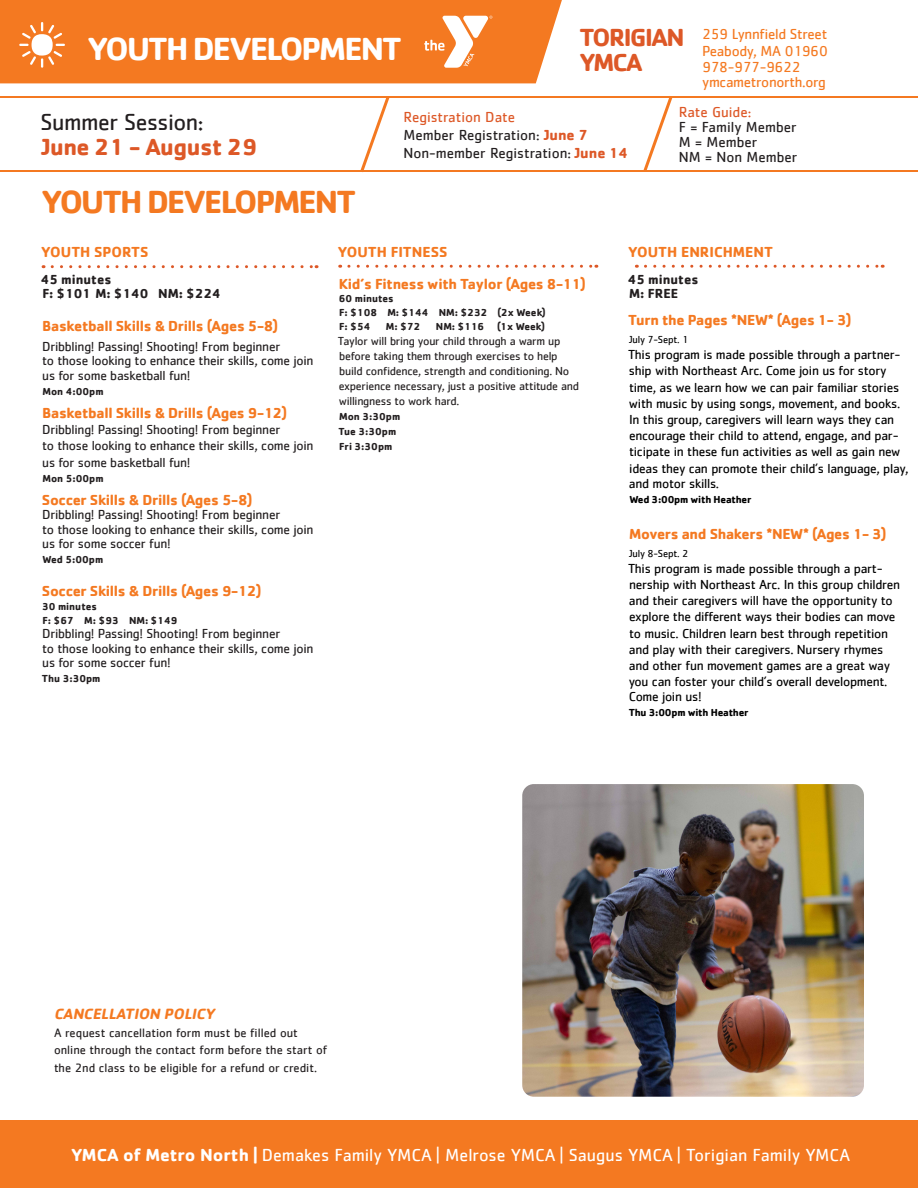
<style>
.page{position:relative;width:918px;height:1188px;background:#fff}
.page>*{position:absolute;margin:0;border:0;box-sizing:border-box;transform-origin:0 0}
.t1{font:700 33px "Cachet";letter-spacing:-.055em;color:#f47921}
.t2{font:700 33px "Cachet";letter-spacing:-.055em;color:#fff}
.t3{font:700 25.5px "Cachet";letter-spacing:-.055em;color:#dd5827}
.t4{font:700 24px "Cachet";letter-spacing:-.02em;color:#dd5827}
.t5{font:24px "Cachet";letter-spacing:-.02em;color:#231f20}
.t6{font:18px "Cachet";color:#fff}
.t7{font:italic 700 15.3px "Cachet";color:#f47921}
.t8{font:700 15px "Cachet";letter-spacing:-.02em;color:#f47921}
.t9{font:15px "Cachet";color:#231f20}
.t10{font:15px/15px "Cachet";letter-spacing:-.02em;color:#f47921}
.t11{font:700 15px "Cachet";color:#f47921}
.t12{font:15px "Cachet";color:#dd5827}
.t13{font:13.5px/16px "Cachet";letter-spacing:-.02em;color:#000}
.t14{font:13.5px/14.4px "Cachet";letter-spacing:-.02em;color:#231f20}
.t15{font:700 13.5px "Cachet";color:#231f20}
.t16{font:12.6px/17.4px "Cachet";color:#231f20}
.t17{font:12px/15px "Cachet";letter-spacing:-.02em;color:#231f20}
.t18{font:700 10.5px/15px "Cachet";color:#231f20}
.t19{font:700 10.5px "Cachet";letter-spacing:-.02em;color:#000}
.t20{font:10.5px "Cachet";letter-spacing:-.02em;color:#000}
.s1{font-weight:700;color:#dd5827}
.s2{font-weight:700}
</style>
<div class="page">
<div style="left:0;top:0;width:562px;height:83px;background:#f47921"></div>
<hr style="left:0;top:170px;width:918px;height:2px;background:#f47921">
<hr style="left:0;top:96px;width:918px;height:2px;background:#f47921">
<svg style="left:424px;top:16px;width:68px;height:52px"></svg>
<svg style="left:52px;top:265px;width:265px;height:3px"></svg>
<svg style="left:349px;top:265px;width:248px;height:3px"></svg>
<svg style="left:645px;top:265px;width:238px;height:3px"></svg>
<div style="left:0;top:1120px;width:918px;height:68px;background:#f47921"></div>
<svg style="left:360px;top:98px;width:30px;height:75px"></svg>
<svg style="left:643px;top:98px;width:30px;height:72px"></svg>
<img style="left:522px;top:784px;width:342px;height:313px">
<svg style="left:19px;top:22px;width:46px;height:46px"></svg>
<p class="t2" style="left:87px;top:27px;width:316px">YOUTH DEVELOPMENT</p>
<p class="t3" style="left:579px;top:21px;width:107px">TORIGIAN</p>
<p class="t3" style="left:579px;top:46px;width:65px">YMCA</p>
<p class="t10" style="left:702px;top:27px;width:126px">259 Lynnfield Street</p>
<p class="t10" style="left:702px;top:43px;width:127px">Peabody, MA 01960</p>
<p class="t10" style="left:702px;top:60px;width:125px">978-977-9622 ymcametronorth.org</p>
<p class="t5" style="left:40px;top:108px;width:165px">Summer Session:</p>
<p class="t4" style="left:42px;top:132px;width:217px">June 21 - August 29</p>
<p class="t1" style="left:42px;top:181px;width:316px">YOUTH DEVELOPMENT</p>
<p class="t12" style="left:404px;top:108px;width:113px">Registration Date</p>
<p class="t9" style="left:404px;top:126px;width:186px">Member Registration: <span class="s1">June 7</span></p>
<p class="t9" style="left:404px;top:144px;width:226px">Non-member Registration: <span class="s1">June 14</span></p>
<p class="t12" style="left:679px;top:104px;width:74px">Rate Guide:</p>
<p class="t9" style="left:679px;top:119px;width:119px">F = Family Member</p>
<p class="t9" style="left:679px;top:134px;width:80px">M = Member</p>
<p class="t9" style="left:679px;top:149px;width:120px">NM = Non Member</p>
<p class="t11" style="left:41px;top:243px;width:109px">YOUTH SPORTS</p>
<p class="t15" style="left:41px;top:271px;width:72px">45 minutes</p>
<p class="t15" style="left:42px;top:285px;width:180px">F: $101 M: $140 NM: $224</p>
<p class="t8" style="left:42px;top:316px;width:238px">Basketball Skills &amp; Drills (Ages 5-8)</p>
<p class="t14" style="left:42px;top:339px;width:240px">Dribbling! Passing! Shooting! From beginner</p>
<p class="t14" style="left:42px;top:353px;width:273px">to those looking to enhance their skills, come join us for some basketball fun!</p>
<p class="t18" style="left:42px;top:383px;width:63px">Mon 4:00pm</p>
<p class="t8" style="left:42px;top:403px;width:247px">Basketball Skills &amp; Drills (Ages 9-12)</p>
<p class="t14" style="left:42px;top:422px;width:240px">Dribbling! Passing! Shooting! From beginner</p>
<p class="t14" style="left:42px;top:438px;width:273px;line-height:16.2px">to those looking to enhance their skills, come join us for some basketball fun!</p>
<p class="t18" style="left:42px;top:470px;width:63px">Mon 5:00pm</p>
<p class="t8" style="left:42px;top:490px;width:212px">Soccer Skills &amp; Drills (Ages 5-8)</p>
<p class="t14" style="left:42px;top:507px;width:240px">Dribbling! Passing! Shooting! From beginner</p>
<p class="t14" style="left:42px;top:522px;width:273px">to those looking to enhance their skills, come join us for some soccer fun!</p>
<p class="t18" style="left:42px;top:552px;width:62px">Wed 5:00pm</p>
<p class="t8" style="left:42px;top:581px;width:221px">Soccer Skills &amp; Drills (Ages 9-12)</p>
<p class="t18" style="left:42px;top:598px;width:56px">30 minutes</p>
<p class="t18" style="left:43px;top:613px;width:136px">F: $67 M: $93 NM: $149</p>
<p class="t14" style="left:42px;top:627px;width:240px">Dribbling! Passing! Shooting! From beginner</p>
<p class="t14" style="left:42px;top:641px;width:273px">to those looking to enhance their skills, come join us for some soccer fun!</p>
<p class="t18" style="left:42px;top:671px;width:60px">Thu 3:30pm</p>
<p class="t11" style="left:338px;top:243px;width:111px">YOUTH FITNESS</p>
<p class="t8" style="left:339px;top:274px;width:248px">Kid’s Fitness with Taylor (Ages 8-11)</p>
<p class="t18" style="left:339px;top:291px;width:56px">60 minutes</p>
<p class="t18" style="left:339px;top:305px;width:208px">F: $108 M: $144 NM: $232 (2x Week)</p>
<p class="t18" style="left:339px;top:319px;width:33px">F: $54</p>
<p class="t18" style="left:386px;top:319px;width:36px">M: $72</p>
<p class="t18" style="left:436px;top:319px;width:111px">NM: $116 (1x Week)</p>
<p class="t17" style="left:338px;top:334px;width:243px">Taylor will bring your child through a warm up before taking them through exercises to help build confidence, strength and conditioning. No experience necessary, just a positive attitude and willingness to work hard.</p>
<p class="t18" style="left:338px;top:409px;width:63px">Mon 3:30pm<br>Tue 3:30pm</p>
<p class="t18" style="left:339px;top:439px;width:55px">Fri 3:30pm</p>
<p class="t11" style="left:628px;top:243px;width:146px">YOUTH ENRICHMENT</p>
<p class="t15" style="left:628px;top:271px;width:72px">45 minutes</p>
<p class="t15" style="left:629px;top:285px;width:50px">M: FREE</p>
<p class="t8" style="left:628px;top:310px;width:225px">Turn the Pages *NEW* (Ages 1- 3)</p>
<p class="t20" style="left:629px;top:333px;width:61px">July 7-Sept. 1</p>
<p class="t13" style="left:628px;top:346px;width:282px">This program is made possible through a partner&shy;ship with Northeast Arc. Come join us for story time, as we learn how we can pair familiar stories with music by using songs, movement, and books.<br>In this group, caregivers will learn ways they can encourage their child to attend, engage, and par&shy;ticipate in these fun activities as well as gain new ideas they can promote their child’s language, play, and motor skills.</p>
<p class="t19" style="left:629px;top:492px;width:124px">Wed 3:00pm with Heather</p>
<p class="t8" style="left:629px;top:524px;width:259px">Movers and Shakers *NEW* (Ages 1- 3)</p>
<p class="t20" style="left:629px;top:547px;width:61px">July 8-Sept. 2</p>
<p class="t13" style="left:628px;top:560px;width:274px">This program is made possible through a part&shy;nership with Northeast Arc. In this group children and their caregivers will have the opportunity to explore the different ways their bodies can move to music. Children learn best through repetition and play with their caregivers. Nursery rhymes and other fun movement games are a great way you can foster your child’s overall development.<br>Come join us!</p>
<p class="t19" style="left:629px;top:706px;width:121px">Thu 3:00pm with Heather</p>
<p class="t7" style="left:54px;top:1004px;width:166px">CANCELLATION POLICY</p>
<p class="t16" style="left:54px;top:1024px;width:275px">A request cancellation form must be filled out online through the contact form before the start of the 2nd class to be eligible for a refund or credit.</p>
<p class="t6" style="left:71px;top:1144px;width:781px"><span class="s2">YMCA of Metro North |</span> Demakes Family YMCA | Melrose YMCA | Saugus YMCA | Torigian Family YMCA</p>
</div>
